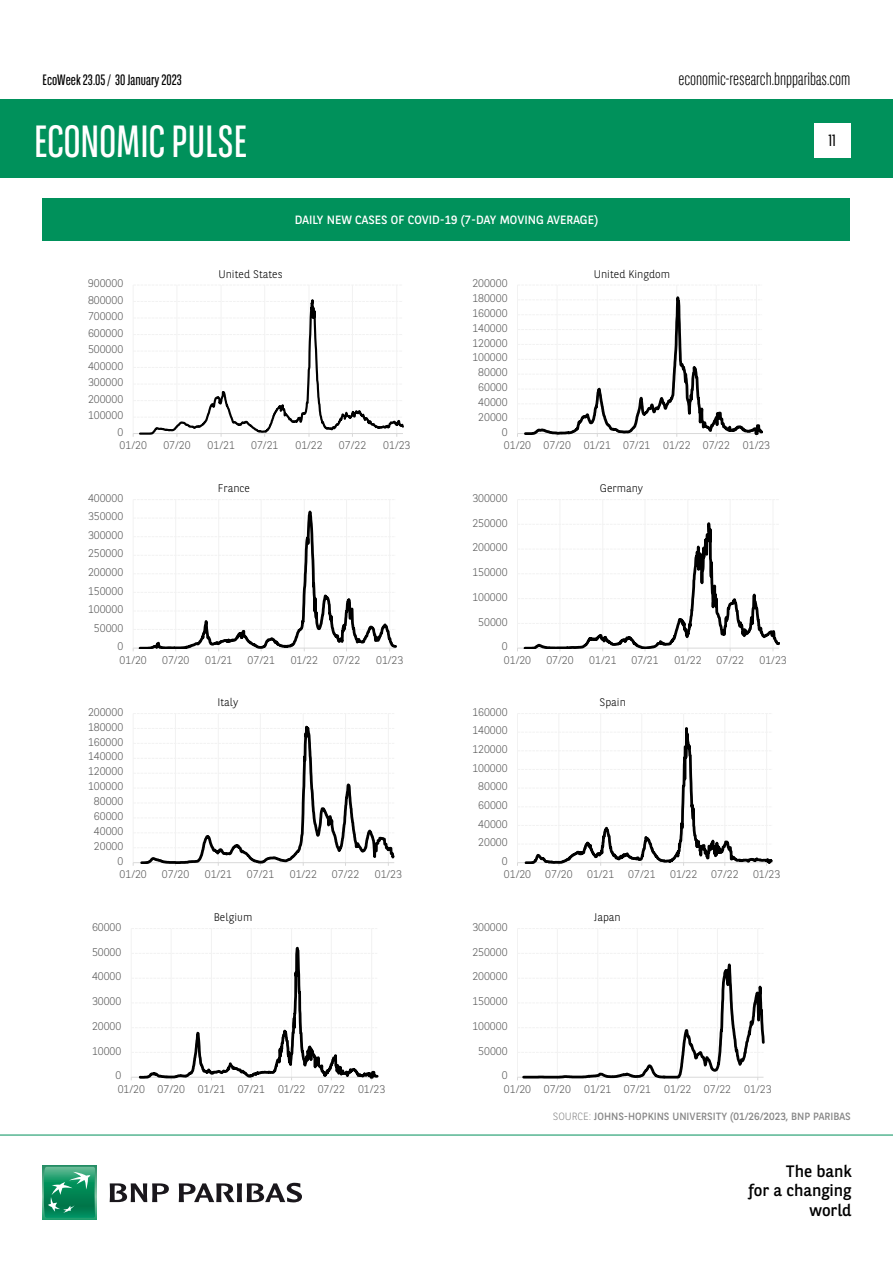
<style>
.page{position:relative;width:893px;height:1263px;background:#fff}
.page>*{position:absolute;margin:0;border:0;box-sizing:border-box;transform-origin:0 0}
.t1{font:45px "BNPP Sans Condensed";color:#fff}
.t2{font:300 18px "BNPP Sans Condensed";color:#000}
.t3{font:16.5px/19.8px "BNPP Sans";color:#000;text-align:right}
.t4{font:16.5px "BNPP Sans Condensed";color:#000}
.t5{font:15px "BNPP Sans Condensed";color:#000}
.t6{font:12px "BNPP Sans";color:#fff}
.t7{font:300 11.1px "BNPP Sans";letter-spacing:.005em;color:#595959}
.t8{font:300 11.1px "BNPP Sans";color:#000}
.t9{font:10.5px "BNPP Sans";color:#878787}
.s1{font-weight:300}
</style>
<div class="page">
<div style="left:1px;top:99px;width:892px;height:78px;background:#00915b"></div>
<svg style="left:43px;top:1166px;width:53px;height:53px"></svg>
<svg style="left:44px;top:1167px;width:51px;height:51px;background:#26996e"></svg>
<svg style="left:110px;top:1183px;width:59px;height:19px"></svg>
<svg style="left:179px;top:1183px;width:123px;height:19px"></svg>
<hr style="left:0;top:1135px;width:893px;height:1px;background:#00915b">
<div style="left:814px;top:123px;width:36px;height:34px;background:#fff"></div>
<div style="left:43px;top:199px;width:807px;height:42px;background:#00915b"></div>
<svg style="left:133px;top:285px;width:271px;height:152px"></svg>
<svg style="left:517px;top:285px;width:246px;height:152px"></svg>
<svg style="left:133px;top:499px;width:264px;height:152px"></svg>
<svg style="left:517px;top:499px;width:263px;height:152px"></svg>
<svg style="left:133px;top:713px;width:262px;height:153px"></svg>
<svg style="left:517px;top:713px;width:256px;height:153px"></svg>
<svg style="left:131px;top:928px;width:247px;height:152px"></svg>
<svg style="left:518px;top:928px;width:245px;height:1px"></svg>
<hr style="left:517px;top:928px;width:1px;height:149px;background:#f2f2f2">
<hr style="left:557px;top:928px;width:1px;height:149px;background:#f2f2f2">
<hr style="left:597px;top:928px;width:1px;height:149px;background:#f2f2f2">
<hr style="left:637px;top:928px;width:1px;height:149px;background:#f2f2f2">
<hr style="left:677px;top:928px;width:1px;height:149px;background:#f2f2f2">
<hr style="left:717px;top:928px;width:1px;height:149px;background:#f2f2f2">
<hr style="left:757px;top:928px;width:1px;height:149px;background:#f2f2f2">
<svg style="left:517px;top:953px;width:247px;height:127px"></svg>
<h3 class="t5" style="left:43px;top:70px;width:141px">EcoWeek 23.05 / 30 January 2023</h3>
<h2 class="t2" style="left:678px;top:67px;width:174px">economic-research.bnpparibas.com</h2>
<h1 class="t1" style="left:34px;top:113px;width:215px">ECONOMIC PULSE</h1>
<h3 class="t4" style="left:829px;top:130px;width:9px">11</h3>
<p class="t6" style="left:295px;top:212px;width:305px">DAILY NEW CASES OF COVID-19 (7-DAY MOVING AVERAGE)</p>
<p class="t7" style="left:88px;top:276px;width:37px">900000</p>
<p class="t8" style="left:218px;top:266px;width:66px">United States</p>
<p class="t7" style="left:472px;top:276px;width:37px">200000</p>
<p class="t8" style="left:594px;top:266px;width:78px">United Kingdom</p>
<p class="t7" style="left:88px;top:292px;width:37px">800000</p>
<p class="t7" style="left:472px;top:291px;width:37px">180000</p>
<p class="t7" style="left:88px;top:309px;width:37px">700000</p>
<p class="t7" style="left:472px;top:305px;width:37px">160000</p>
<p class="t7" style="left:88px;top:325px;width:37px">600000</p>
<p class="t7" style="left:88px;top:342px;width:37px">500000</p>
<p class="t7" style="left:88px;top:358px;width:37px">400000</p>
<p class="t7" style="left:88px;top:375px;width:37px">300000</p>
<p class="t7" style="left:472px;top:320px;width:37px">140000</p>
<p class="t7" style="left:472px;top:335px;width:37px">120000</p>
<p class="t7" style="left:472px;top:350px;width:37px">100000</p>
<p class="t7" style="left:478px;top:365px;width:31px">80000</p>
<p class="t7" style="left:478px;top:380px;width:31px">60000</p>
<p class="t7" style="left:88px;top:391px;width:37px">200000</p>
<p class="t7" style="left:478px;top:395px;width:31px">40000</p>
<p class="t7" style="left:88px;top:408px;width:37px">100000</p>
<p class="t7" style="left:478px;top:409px;width:31px">20000</p>
<p class="t7" style="left:117px;top:424px;width:7px">0</p>
<p class="t7" style="left:502px;top:424px;width:7px">0</p>
<p class="t7" style="left:120px;top:438px;width:29px">01/20</p>
<p class="t7" style="left:163px;top:438px;width:29px">07/20</p>
<p class="t7" style="left:208px;top:438px;width:29px">01/21</p>
<p class="t7" style="left:251px;top:438px;width:29px">07/21</p>
<p class="t7" style="left:295px;top:438px;width:29px">01/22</p>
<p class="t7" style="left:339px;top:438px;width:29px">07/22</p>
<p class="t7" style="left:383px;top:438px;width:29px">01/23</p>
<p class="t7" style="left:504px;top:438px;width:268px">01/20 07/20 01/21 07/21 01/22 07/22 01/23</p>
<p class="t7" style="left:88px;top:490px;width:37px">400000</p>
<p class="t8" style="left:218px;top:481px;width:34px">France</p>
<p class="t7" style="left:472px;top:490px;width:37px">300000</p>
<p class="t8" style="left:600px;top:481px;width:45px">Germany</p>
<p class="t7" style="left:88px;top:509px;width:37px">350000</p>
<p class="t7" style="left:472px;top:515px;width:37px">250000</p>
<p class="t7" style="left:88px;top:527px;width:37px">300000</p>
<p class="t7" style="left:88px;top:546px;width:37px">250000</p>
<p class="t7" style="left:472px;top:540px;width:37px">200000</p>
<p class="t7" style="left:88px;top:565px;width:37px">200000</p>
<p class="t7" style="left:472px;top:565px;width:37px">150000</p>
<p class="t7" style="left:88px;top:583px;width:37px">150000</p>
<p class="t7" style="left:472px;top:589px;width:37px">100000</p>
<p class="t7" style="left:88px;top:602px;width:37px">100000</p>
<p class="t7" style="left:94px;top:620px;width:31px">50000</p>
<p class="t7" style="left:478px;top:614px;width:31px">50000</p>
<p class="t7" style="left:117px;top:639px;width:7px">0</p>
<p class="t7" style="left:502px;top:639px;width:7px">0</p>
<p class="t7" style="left:120px;top:652px;width:29px">01/20</p>
<p class="t7" style="left:162px;top:652px;width:29px">07/20</p>
<p class="t7" style="left:205px;top:652px;width:29px">01/21</p>
<p class="t7" style="left:248px;top:652px;width:29px">07/21</p>
<p class="t7" style="left:291px;top:652px;width:29px">01/22</p>
<p class="t7" style="left:333px;top:652px;width:29px">07/22</p>
<p class="t7" style="left:376px;top:652px;width:29px">01/23</p>
<p class="t7" style="left:504px;top:652px;width:29px">01/20</p>
<p class="t7" style="left:546px;top:652px;width:29px">07/20</p>
<p class="t7" style="left:589px;top:652px;width:29px">01/21</p>
<p class="t7" style="left:631px;top:652px;width:29px">07/21</p>
<p class="t7" style="left:674px;top:652px;width:29px">01/22</p>
<p class="t7" style="left:717px;top:652px;width:29px">07/22</p>
<p class="t7" style="left:759px;top:652px;width:29px">01/23</p>
<p class="t7" style="left:88px;top:704px;width:37px">200000</p>
<p class="t8" style="left:217px;top:695px;width:23px">Italy</p>
<p class="t7" style="left:472px;top:704px;width:37px">160000</p>
<p class="t8" style="left:599px;top:695px;width:28px">Spain</p>
<p class="t7" style="left:88px;top:719px;width:37px">180000</p>
<p class="t7" style="left:472px;top:723px;width:37px">140000</p>
<p class="t7" style="left:88px;top:734px;width:37px">160000</p>
<p class="t7" style="left:88px;top:749px;width:37px">140000</p>
<p class="t7" style="left:472px;top:742px;width:37px">120000</p>
<p class="t7" style="left:88px;top:764px;width:37px">120000</p>
<p class="t7" style="left:472px;top:760px;width:37px">100000</p>
<p class="t7" style="left:88px;top:779px;width:37px">100000</p>
<p class="t7" style="left:478px;top:779px;width:31px">80000</p>
<p class="t7" style="left:94px;top:794px;width:31px">80000</p>
<p class="t7" style="left:478px;top:797px;width:31px">60000</p>
<p class="t7" style="left:94px;top:809px;width:31px">60000</p>
<p class="t7" style="left:94px;top:824px;width:31px">40000</p>
<p class="t7" style="left:478px;top:816px;width:31px">40000</p>
<p class="t7" style="left:94px;top:838px;width:31px">20000</p>
<p class="t7" style="left:478px;top:835px;width:31px">20000</p>
<p class="t7" style="left:117px;top:853px;width:7px">0</p>
<p class="t7" style="left:502px;top:853px;width:7px">0</p>
<p class="t7" style="left:120px;top:867px;width:29px">01/20</p>
<p class="t7" style="left:162px;top:867px;width:29px">07/20</p>
<p class="t7" style="left:205px;top:867px;width:29px">01/21</p>
<p class="t7" style="left:247px;top:867px;width:29px">07/21</p>
<p class="t7" style="left:290px;top:867px;width:29px">01/22</p>
<p class="t7" style="left:332px;top:867px;width:29px">07/22</p>
<p class="t7" style="left:375px;top:867px;width:29px">01/23</p>
<p class="t7" style="left:504px;top:867px;width:29px">01/20</p>
<p class="t7" style="left:545px;top:867px;width:29px">07/20</p>
<p class="t7" style="left:587px;top:867px;width:29px">01/21</p>
<p class="t7" style="left:628px;top:867px;width:29px">07/21</p>
<p class="t7" style="left:670px;top:867px;width:29px">01/22</p>
<p class="t7" style="left:711px;top:867px;width:29px">07/22</p>
<p class="t7" style="left:753px;top:867px;width:29px">01/23</p>
<p class="t7" style="left:92px;top:919px;width:31px">60000</p>
<p class="t8" style="left:214px;top:910px;width:40px">Belgium</p>
<p class="t7" style="left:472px;top:919px;width:37px">300000</p>
<p class="t8" style="left:594px;top:910px;width:28px">Japan</p>
<p class="t7" style="left:92px;top:944px;width:31px">50000</p>
<p class="t7" style="left:472px;top:944px;width:37px">250000</p>
<p class="t7" style="left:92px;top:969px;width:31px">40000</p>
<p class="t7" style="left:472px;top:969px;width:37px">200000</p>
<p class="t7" style="left:92px;top:994px;width:31px">30000</p>
<p class="t7" style="left:472px;top:994px;width:37px">150000</p>
<p class="t7" style="left:92px;top:1018px;width:31px">20000</p>
<p class="t7" style="left:472px;top:1018px;width:37px">100000</p>
<p class="t7" style="left:92px;top:1043px;width:31px">10000</p>
<p class="t7" style="left:478px;top:1043px;width:31px">50000</p>
<p class="t7" style="left:116px;top:1068px;width:7px">0</p>
<p class="t7" style="left:502px;top:1068px;width:7px">0</p>
<p class="t7" style="left:118px;top:1081px;width:269px">01/20 07/20 01/21 07/21 01/22 07/22 01/23</p>
<p class="t7" style="left:504px;top:1081px;width:269px">01/20 07/20 01/21 07/21 01/22 07/22 01/23</p>
<p class="t9" style="left:553px;top:1109px;width:299px"><span class="s1">SOURCE:</span> JOHNS-HOPKINS UNIVERSITY (01/26/2023, BNP PARIBAS</p>
<h3 class="t3" style="left:748px;top:1160px;width:104px">The bank<br>for a changing world</h3>
</div>
